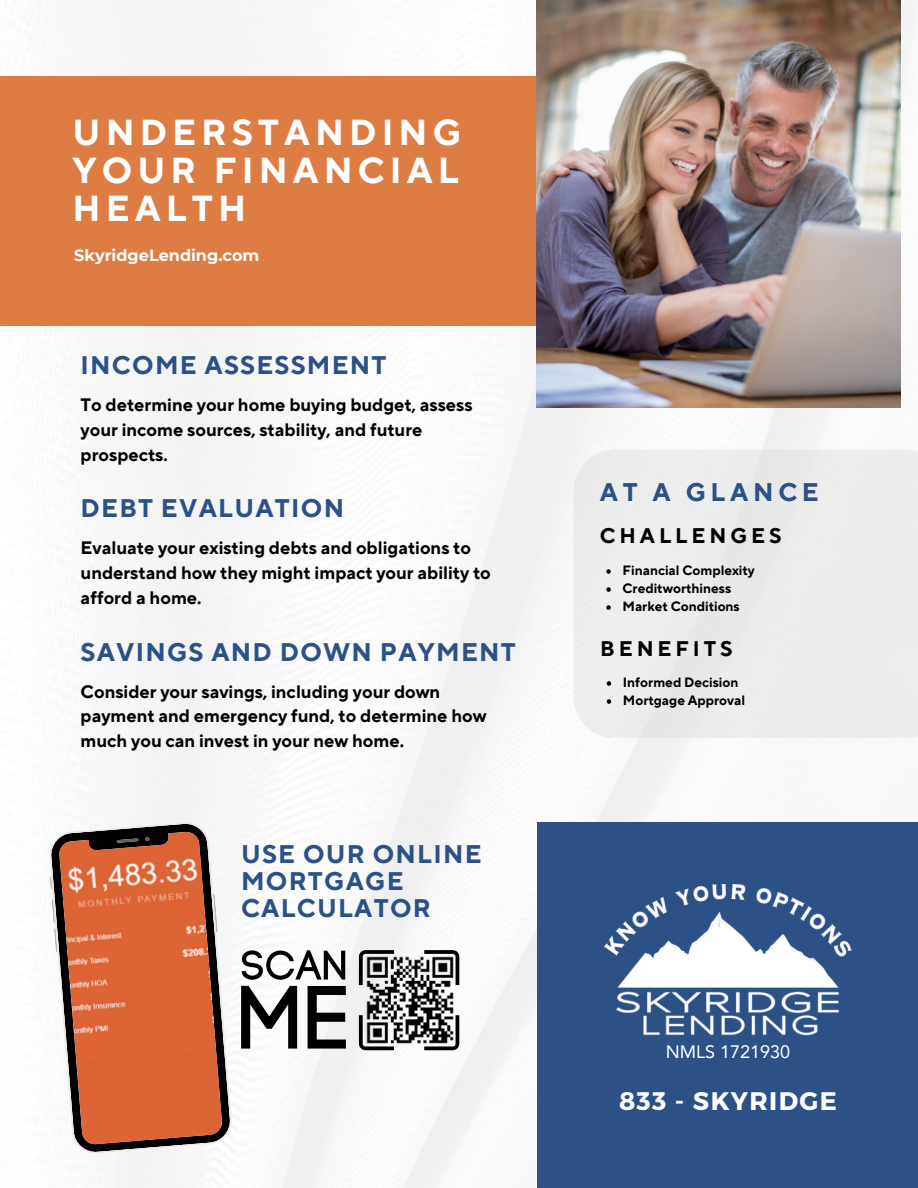
<style>
.page{position:relative;width:918px;height:1188px;background:#fff}
.page>*{position:absolute;margin:0;border:0;box-sizing:border-box;transform-origin:0 0}
.t1{font:700 36px/38.2px "TT Norms Pro";letter-spacing:.14em;color:#fff;text-align:justify}
.t2{font:700 25.35px/27px "TT Norms Pro";letter-spacing:.05em;color:#2b5187}
.t3{font:700 25.35px "Montserrat";letter-spacing:.055em;color:#fff}
.t4{font:700 25.35px "TT Norms Pro";letter-spacing:.185em;color:#2b5187}
.t5{font:700 21.15px "TT Norms Pro";letter-spacing:.185em;color:#000}
.t6{font:700 18px/24.8px "TT Norms Pro";color:#000}
.t7{font:18px "Avenir LT Pro";color:#fff}
.t8{font:700 16.05px "Montserrat";color:#fff}
.t9{font:700 13.5px "TT Norms Pro";color:#000}
</style>
<div class="page">
<img style="left:0;top:0;width:918px;height:1188px">
<div style="left:0;top:77px;width:617px;height:249px;background:#de7d43"></div>
<img style="left:537px;top:0;width:363px;height:407px">
<div style="left:573px;top:450px;width:345px;height:288px;background:#ecedec"></div>
<div style="left:537px;top:823px;width:381px;height:365px;background:#2b5187"></div>
<img style="left:604px;top:884px;width:248px;height:152px">
<svg style="left:50px;top:822px;width:182px;height:332px;fill:#dd6434"></svg>
<svg style="left:242px;top:950px;width:103px;height:30px"></svg>
<svg style="left:241px;top:986px;width:56px;height:63px"></svg>
<svg style="left:308px;top:986px;width:38px;height:63px"></svg>
<img style="left:355px;top:946px;width:109px;height:109px">
<svg style="left:606px;top:569px;width:5px;height:5px"></svg>
<svg style="left:606px;top:587px;width:5px;height:5px"></svg>
<svg style="left:606px;top:605px;width:5px;height:5px"></svg>
<svg style="left:607px;top:681px;width:4px;height:5px"></svg>
<svg style="left:607px;top:699px;width:4px;height:5px"></svg>
<p class="t1" style="left:73px;top:115px;width:390px">UNDERSTANDING YOUR FINANCIAL HEALTH</p>
<p class="t8" style="left:74px;top:246px;width:187px">SkyridgeLending.com</p>
<p class="t2" style="left:81px;top:353px;width:307px">INCOME ASSESSMENT</p>
<p class="t6" style="left:81px;top:393px;width:393px">To determine your home buying budget, assess your income sources, stability, and future prospects.</p>
<p class="t2" style="left:81px;top:496px;width:265px">DEBT EVALUATION</p>
<p class="t6" style="left:81px;top:536px;width:412px">Evaluate your existing debts and obligations to understand how they might impact your ability to afford a home.</p>
<p class="t2" style="left:81px;top:639px;width:437px">SAVINGS AND DOWN PAYMENT</p>
<p class="t6" style="left:81px;top:680px;width:407px">Consider your savings, including your down payment and emergency fund, to determine how much you can invest in your new home.</p>
<p class="t2" style="left:241px;top:841px;width:242px">USE OUR ONLINE<br>MORTGAGE<br>CALCULATOR</p>
<p class="t4" style="left:600px;top:476px;width:220px">AT A GLANCE</p>
<p class="t5" style="left:600px;top:523px;width:183px">CHALLENGES</p>
<p class="t9" style="left:623px;top:562px;width:134px">Financial Complexity</p>
<p class="t9" style="left:623px;top:580px;width:110px">Creditworthiness</p>
<p class="t9" style="left:623px;top:598px;width:119px">Market Conditions</p>
<p class="t5" style="left:600px;top:635px;width:134px">BENEFITS</p>
<p class="t9" style="left:623px;top:674px;width:117px">Informed Decision</p>
<p class="t9" style="left:623px;top:692px;width:124px">Mortgage Approval</p>
<p class="t7" style="left:666px;top:1044px;width:126px">NMLS 1721930</p>
<p class="t3" style="left:619px;top:1085px;width:219px">833 - SKYRIDGE</p>
</div>
